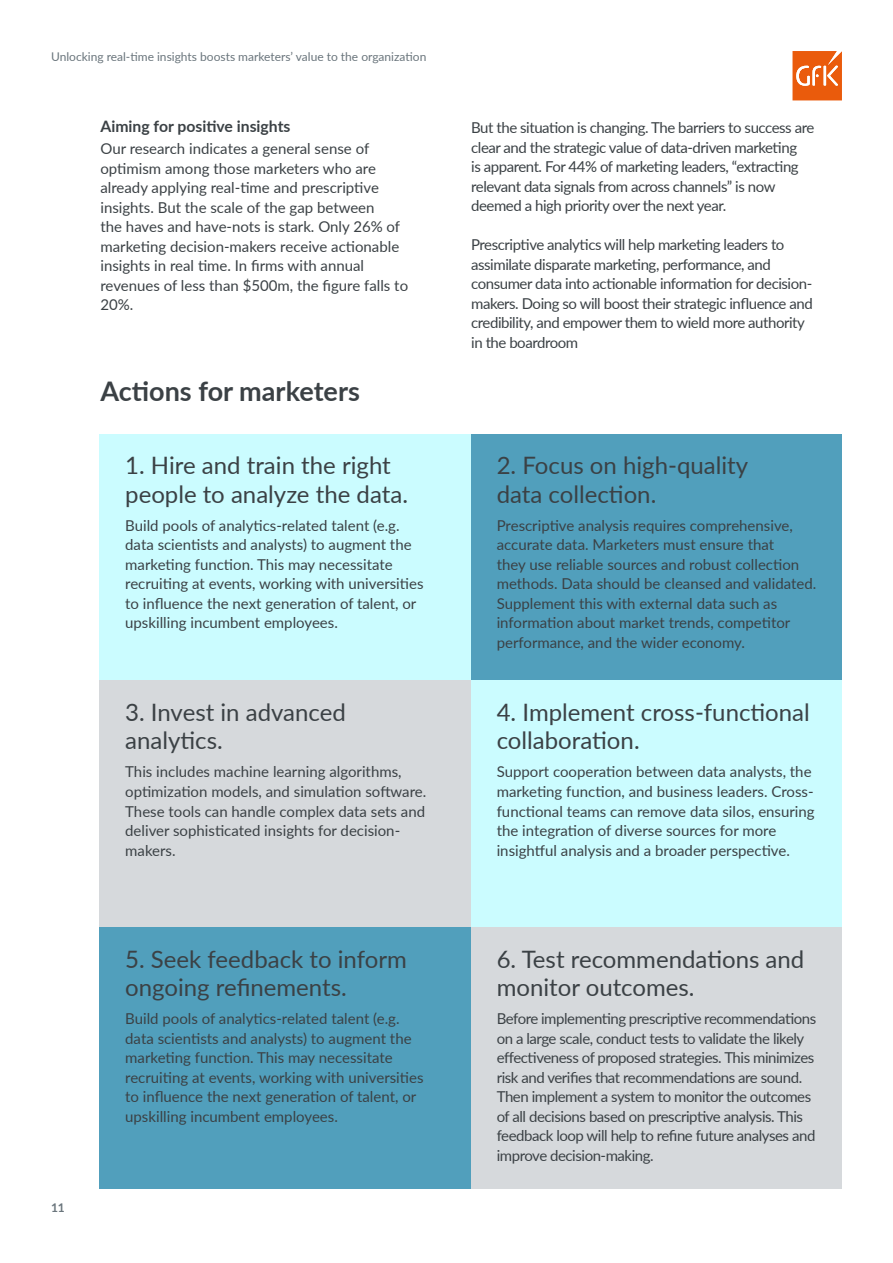
<style>
.page{position:relative;width:893px;height:1263px;background:#fff}
.page>*{position:absolute;margin:0;border:0;box-sizing:border-box;transform-origin:0 0}
.t1{font:700 27px "Lato";color:#3b4145}
.t2{font:24px/28.5px "Lato";color:#3b4145}
.t3{font:700 15.75px "Lato";color:#3b4145}
.t4{font:15px/19.5px "Lato";color:#3b4145}
.t5{font:15px/19.5px "Lato";letter-spacing:-.03em;color:#3b4145}
.t6{font:12px "Lato";color:#6a757c}
.t7{font:700 12px "Lato";color:#6a757c}
</style>
<div class="page">
<div style="left:100px;top:434px;width:371px;height:246px;background:#cbfcff"></div>
<div style="left:100px;top:680px;width:371px;height:247px;background:#d6d9dc"></div>
<div style="left:100px;top:927px;width:371px;height:261px;background:#519fbc"></div>
<div style="left:471px;top:434px;width:371px;height:246px;background:#519fbc"></div>
<div style="left:471px;top:680px;width:371px;height:247px;background:#cbfcff"></div>
<div style="left:471px;top:927px;width:371px;height:261px;background:#d6d9dc"></div>
<svg style="left:792px;top:51px;width:50px;height:49px;background:#ed7431"></svg>
<p class="t6" style="left:51px;top:48px;width:377px">Unlocking real-time insights boosts marketers’ value to the organization</p>
<p class="t3" style="left:100px;top:115px;width:191px">Aiming for positive insights</p>
<p class="t4" style="left:100px;top:138px;width:309px">Our research indicates a general sense of optimism among those marketers who are already applying real-time and prescriptive insights. But the scale of the gap between<br>the haves and have-nots is stark. Only 26% of marketing decision-makers receive actionable insights in real time. In firms with annual revenues of less than $500m, the figure falls to 20%.</p>
<h1 class="t1" style="left:100px;top:371px;width:261px">Actions for marketers</h1>
<h2 class="t2" style="left:125px;top:450px;width:284px">1. Hire and train the right people to analyze the data.</h2>
<p class="t4" style="left:125px;top:515px;width:300px">Build pools of analytics-related talent (e.g. data scientists and analysts) to augment the marketing function. This may necessitate recruiting at events, working with universities to influence the next generation of talent, or upskilling incumbent employees.</p>
<h2 class="t2" style="left:125px;top:697px;width:222px">3. Invest in advanced analytics.</h2>
<p class="t4" style="left:125px;top:762px;width:303px">This includes machine learning algorithms, optimization models, and simulation software.<br>These tools can handle complex data sets and deliver sophisticated insights for decision&shy;makers.</p>
<p class="t7" style="left:51px;top:1199px;width:15px">11</p>
<h2 class="t2" style="left:125px;top:944px;width:283px">5. Seek feedback to inform ongoing refinements.</h2>
<p class="t4" style="left:125px;top:1008px;width:300px">Build pools of analytics-related talent (e.g. data scientists and analysts) to augment the marketing function. This may necessitate recruiting at events, working with universities to influence the next generation of talent, or upskilling incumbent employees.</p>
<p class="t5" style="left:471px;top:117px;width:345px">But the situation is changing. The barriers to success are clear and the strategic value of data-driven marketing<br>is apparent. For 44% of marketing leaders, “extracting relevant data signals from across channels” is now deemed a high priority over the next year.</p>
<p class="t5" style="left:471px;top:234px;width:343px">Prescriptive analytics will help marketing leaders to assimilate disparate marketing, performance, and consumer data into actionable information for decision&shy;makers. Doing so will boost their strategic influence and credibility, and empower them to wield more authority in the boardroom</p>
<h2 class="t2" style="left:497px;top:450px;width:253px">2. Focus on high-quality data collection.</h2>
<p class="t4" style="left:497px;top:515px;width:321px">Prescriptive analysis requires comprehensive, accurate data. Marketers must ensure that<br>they use reliable sources and robust collection methods. Data should be cleansed and validated.<br>Supplement this with external data such as information about market trends, competitor performance, and the wider economy.</p>
<h2 class="t2" style="left:497px;top:697px;width:315px">4. Implement cross-functional collaboration.</h2>
<p class="t4" style="left:497px;top:762px;width:319px">Support cooperation between data analysts, the marketing function, and business leaders. Cross&shy;functional teams can remove data silos, ensuring the integration of diverse sources for more insightful analysis and a broader perspective.</p>
<h2 class="t2" style="left:497px;top:944px;width:309px">6. Test recommendations and monitor outcomes.</h2>
<p class="t5" style="left:497px;top:1008px;width:321px">Before implementing prescriptive recommendations on a large scale, conduct tests to validate the likely effectiveness of proposed strategies. This minimizes risk and verifies that recommendations are sound.<br>Then implement a system to monitor the outcomes of all decisions based on prescriptive analysis. This feedback loop will help to refine future analyses and improve decision-making.</p>
</div>
